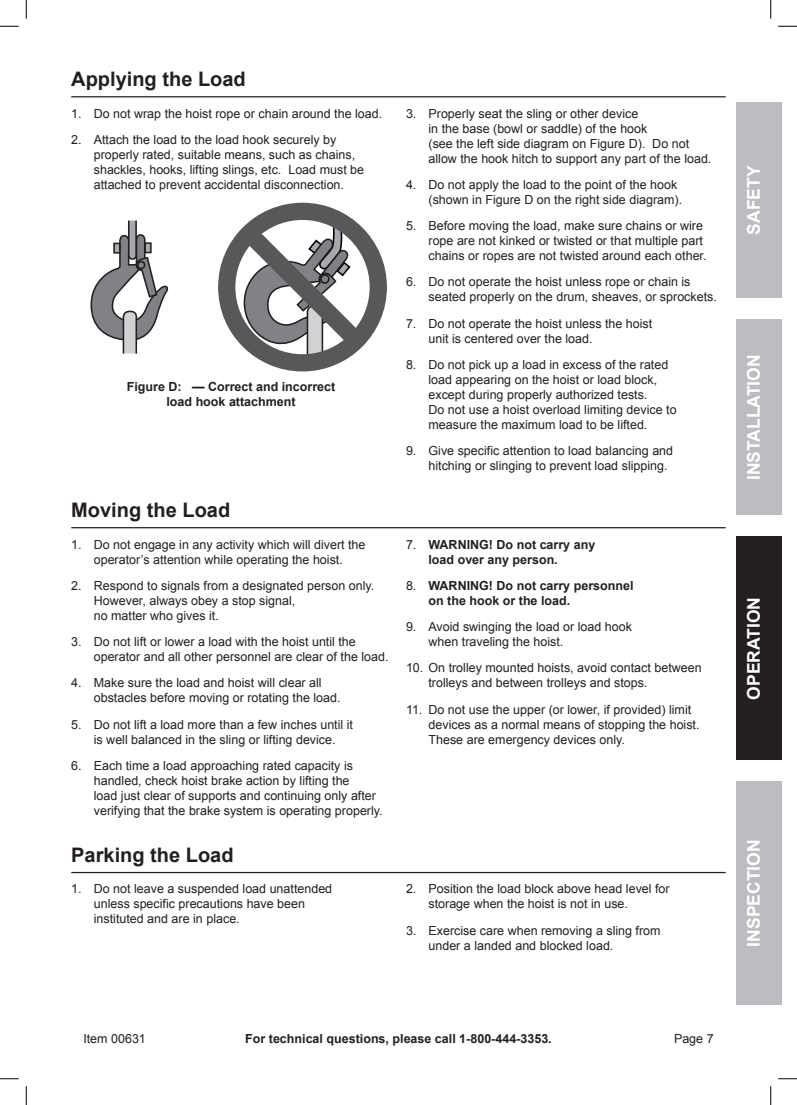
<style>
.page{position:relative;width:797px;height:1105px;background:#fff}
.page>*{position:absolute;margin:0;border:0;box-sizing:border-box;transform-origin:0 0}
.Header_0931{font:700 20px "Arial";color:#231f20}
.t1{font:700 17.5px "Arial";color:#fff}
.Numbered{font:12.5px/15px "Arial";color:#231f20}
.Numbered-2{font:700 12.5px/15px "Arial";color:#231f20}
.s1{font-weight:400}
</style>
<div class="page">
<div style="left:736px;top:102px;width:45px;height:196px;background:#bcbdc0"></div>
<div style="left:736px;top:781px;width:45px;height:224px;background:#bcbdc0"></div>
<div style="left:736px;top:319px;width:45px;height:196px;background:#bcbdc0"></div>
<div style="left:736px;top:536px;width:45px;height:224px;background:#231f20"></div>
<hr style="left:71px;top:96px;width:654px;height:1px;background:#231f20">
<svg style="left:218px;top:203px;width:169px;height:168px"></svg>
<svg style="left:90px;top:220px;width:79px;height:134px"></svg>
<hr style="left:71px;top:527px;width:654px;height:1px;background:#231f20">
<hr style="left:71px;top:872px;width:654px;height:1px;background:#231f20">
<svg style="left:0;top:25px;width:19px;height:2px"></svg>
<svg style="left:778px;top:25px;width:19px;height:2px"></svg>
<svg style="left:0;top:1078px;width:19px;height:1px"></svg>
<svg style="left:778px;top:1078px;width:19px;height:1px"></svg>
<svg style="left:25px;top:0;width:2px;height:19px"></svg>
<svg style="left:25px;top:1086px;width:2px;height:19px"></svg>
<svg style="left:770px;top:0;width:1px;height:19px"></svg>
<svg style="left:770px;top:1086px;width:1px;height:19px"></svg>
<p class="Header_0931" style="left:71px;top:66px;width:176px">Applying the Load</p>
<p class="Numbered" style="left:71px;top:106px;width:312px">1. Do not wrap the hoist rope or chain around the load.</p>
<p class="Numbered" style="left:94px;top:132px;width:272px;text-indent:-22px">2. Attach the load to the load hook securely by properly rated, suitable means, such as chains, shackles, hooks, lifting slings, etc. Load must be attached to prevent accidental disconnection.</p>
<p class="Numbered-2" style="left:127px;top:380px;width:210px;text-align:center">Figure D: — Correct and incorrect load hook attachment</p>
<p class="Header_0931" style="left:71px;top:496px;width:160px">Moving the Load</p>
<p class="Numbered" style="left:71px;top:537px;width:296px;text-align:center">1. Do not engage in any activity which will divert the operator’s attention while operating the hoist.</p>
<p class="Numbered" style="left:94px;top:578px;width:282px;text-indent:-22px">2. Respond to signals from a designated person only.<br>However, always obey a stop signal,<br>no matter who gives it.</p>
<p class="Numbered" style="left:94px;top:634px;width:296px;text-indent:-22px">3. Do not lift or lower a load with the hoist until the operator and all other personnel are clear of the load.</p>
<p class="Numbered" style="left:94px;top:676px;width:248px;text-indent:-22px">4. Make sure the load and hoist will clear all obstacles before moving or rotating the load.</p>
<p class="Numbered" style="left:71px;top:717px;width:283px;text-align:center">5. Do not lift a load more than a few inches until it is well balanced in the sling or lifting device.</p>
<p class="Numbered" style="left:94px;top:758px;width:290px;text-indent:-22px">6. Each time a load approaching rated capacity is handled, check hoist brake action by lifting the<br>load just clear of supports and continuing only after verifying that the brake system is operating properly.</p>
<p class="Numbered" style="left:428px;top:106px;width:284px;text-indent:-22px">3. Properly seat the sling or other device<br>in the base (bowl or saddle) of the hook<br>(see the left side diagram on Figure D). Do not allow the hook hitch to support any part of the load.</p>
<p class="Numbered" style="left:428px;top:177px;width:255px;text-indent:-22px">4. Do not apply the load to the point of the hook (shown in Figure D on the right side diagram).</p>
<p class="Numbered" style="left:428px;top:218px;width:279px;text-indent:-22px">5. Before moving the load, make sure chains or wire rope are not kinked or twisted or that multiple part chains or ropes are not twisted around each other.</p>
<p class="Numbered" style="left:428px;top:275px;width:290px;text-indent:-22px">6. Do not operate the hoist unless rope or chain is seated properly on the drum, sheaves, or sprockets.</p>
<p class="Numbered" style="left:428px;top:316px;width:225px;text-indent:-22px">7. Do not operate the hoist unless the hoist unit is centered over the load.</p>
<p class="Numbered" style="left:428px;top:357px;width:250px;text-indent:-22px">8. Do not pick up a load in excess of the rated load appearing on the hoist or load block, except during properly authorized tests.<br>Do not use a hoist overload limiting device to measure the maximum load to be lifted.</p>
<p class="Numbered" style="left:428px;top:443px;width:246px;text-indent:-22px">9. Give specific attention to load balancing and hitching or slinging to prevent load slipping.</p>
<p class="Numbered-2" style="left:428px;top:537px;width:168px;text-indent:-22px"><span class="s1">7.</span> WARNING! Do not carry any load over any person.</p>
<p class="Numbered-2" style="left:428px;top:578px;width:206px;text-indent:-22px"><span class="s1">8.</span> WARNING! Do not carry personnel on the hook or the load.</p>
<p class="Numbered" style="left:428px;top:619px;width:205px;text-indent:-22px">9. Avoid swinging the load or load hook when traveling the hoist.</p>
<p class="Numbered" style="left:428px;top:661px;width:275px;text-indent:-22px">10. On trolley mounted hoists, avoid contact between trolleys and between trolleys and stops.</p>
<p class="Numbered" style="left:428px;top:702px;width:272px;text-indent:-22px">11. Do not use the upper (or lower, if provided) limit devices as a normal means of stopping the hoist.<br>These are emergency devices only.</p>
<p class="Header_0931" style="left:71px;top:841px;width:164px">Parking the Load</p>
<p class="Numbered" style="left:94px;top:882px;width:240px;text-indent:-22px">1. Do not leave a suspended load unattended unless specific precautions have been instituted and are in place.</p>
<p class="Numbered" style="left:428px;top:882px;width:243px;text-indent:-22px">2. Position the load block above head level for storage when the hoist is not in use.</p>
<p class="Numbered" style="left:428px;top:923px;width:234px;text-indent:-22px">3. Exercise care when removing a sling from under a landed and blocked load.</p>
<h2 class="t1" style="left:742px;top:235px;width:71px;rotate:-90deg">SAFETY</h2>
<h2 class="t1" style="left:742px;top:480px;width:127px;rotate:-90deg">INSTALLATION</h2>
<h2 class="t1" style="left:742px;top:700px;width:104px;rotate:-90deg">OPERATION</h2>
<h2 class="t1" style="left:742px;top:947px;width:108px;rotate:-90deg">INSPECTION</h2>
<p class="Numbered" style="left:83px;top:1031px;width:64px">Item 00631</p>
<p class="Numbered-2" style="left:245px;top:1031px;width:308px">For technical questions, please call 1-800-444-3353.</p>
<p class="Numbered" style="left:674px;top:1031px;width:41px">Page 7</p>
</div>
